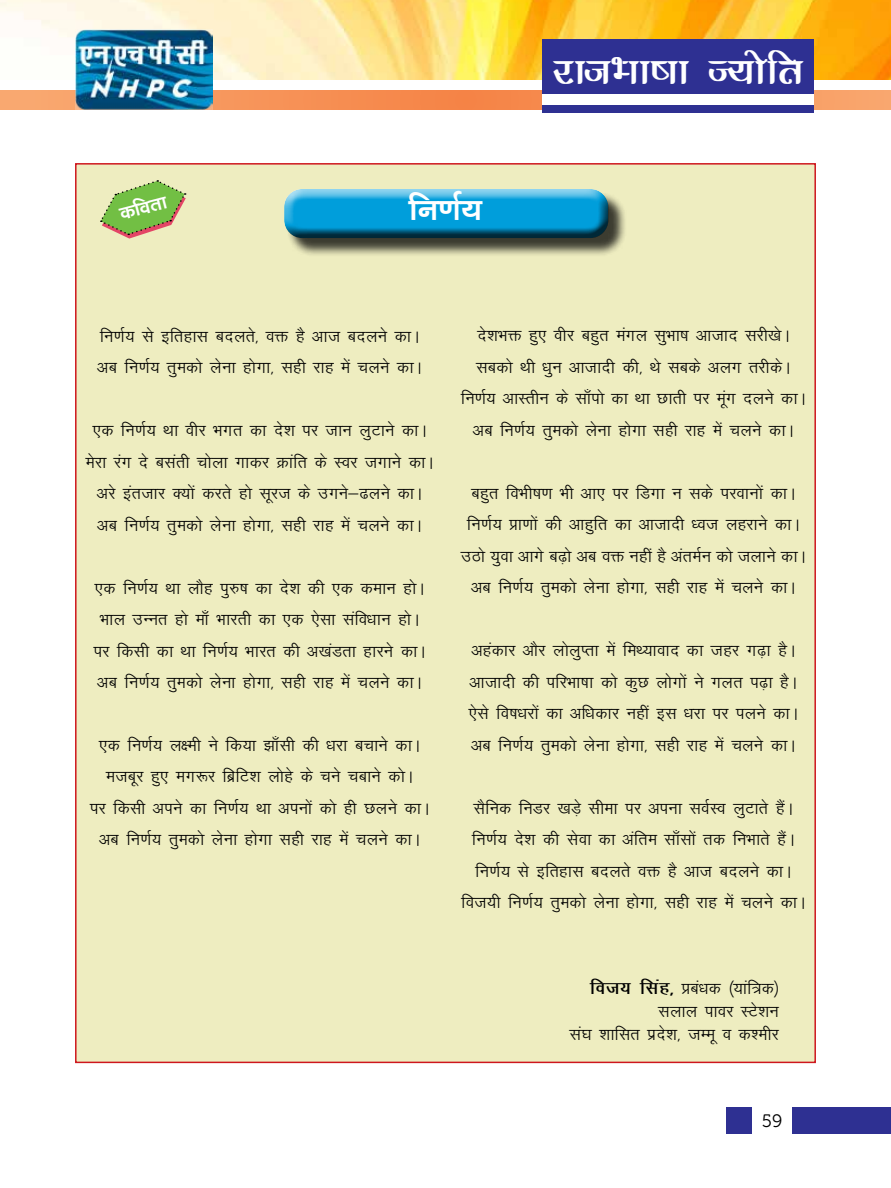
<style>
.page{position:relative;width:891px;height:1188px;background:#fff}
.page>*{position:absolute;margin:0;border:0;box-sizing:border-box;transform-origin:0 0}
.t1{font:44.1px "KALA 100";color:#fff}
.t2{font:700 39px "AA Vishal";color:#fff}
.t3{font:700 24px "AA Vishal";color:#fff}
.t4{font:19.5px/31.5px "Kruti Dev 010";color:#000;text-align:center}
.t5{font:18px "Museo 300";color:#000}
.s1{font-family:"Dev Lys 010";font-weight:700;font-size:21px}
</style>
<div class="page">
<img style="left:0;top:0;width:891px;height:79px">
<svg style="left:0;top:90px;width:891px;height:19px;background:#f69358"></svg>
<div style="left:726px;top:1107px;width:165px;height:27px;background:#2e3092"></div>
<div style="left:752px;top:1107px;width:40px;height:27px;background:#fff"></div>
<div style="left:542px;top:39px;width:272px;height:74px;background:#2e3092"></div>
<div style="left:542px;top:95px;width:272px;height:10px;background:#fff"></div>
<img style="left:76px;top:30px;width:137px;height:79px">
<div style="left:75px;top:163px;width:741px;height:900px;background:#eeedc0;border:2px solid #ce171e"></div>
<div style="left:286px;top:191px;width:341px;height:66px;background:#000;opacity:.75"></div>
<div style="left:282px;top:188px;width:327px;height:39px;background:#fff;opacity:.75"></div>
<div style="left:282px;top:193px;width:327px;height:47px;background:#000;opacity:.75"></div>
<svg style="left:100px;top:180px;width:86px;height:59px"></svg>
<p class="t3" style="left:117px;top:201px;width:49px;rotate:-15deg">dfork</p>
<h2 class="t2" style="left:410px;top:189px;width:75px">fu.kZ;</h2>
<h1 class="t1" style="left:553px;top:47px;width:252px">jktHkk"kk T;ksfr</h1>
<p class="t4" style="left:97px;top:320px;width:325px;text-align:left">fu.kZ; ls bfrgkl cnyrs] oä gS vkt cnyus dkA vc fu.kZ; rqedks ysuk gksxk] lgh jkg esa pyus dkA</p>
<p class="t4" style="left:86px;top:415px;width:349px">,d fu.kZ; Fkk ohj Hkxr dk ns'k ij tku yqVkus dkA esjk jax ns clarh pksyk xkdj Økafr ds Loj txkus dkA vjs bartkj D;ksa djrs gks lwjt ds mxus&amp;&lt;yus dkA vc fu.kZ; rqedks ysuk gksxk] lgh jkg esa pyus dkA</p>
<p class="t4" style="left:94px;top:572px;width:333px">,d fu.kZ; Fkk ykSg iq#"k dk ns'k dh ,d deku gksA Hkky mUur gks ek¡ Hkkjrh dk ,d ,slk lafo/kku gksA ij fdlh dk Fkk fu.kZ; Hkkjr dh v[kaMrk gkjus dkA vc fu.kZ; rqedks ysuk gksxk] lgh jkg esa pyus dkA</p>
<p class="t4" style="left:90px;top:730px;width:340px">,d fu.kZ; y{eh us fd;k &gt;k¡lh dh /kjk cpkus dkA etcwj gq, ex:j fczfV'k yksgs ds pus pckus dksA<br>ij fdlh vius dk fu.kZ; Fkk viuksa dks gh Nyus dkA vc fu.kZ; rqedks ysuk gksxk lgh jkg esa pyus dkA</p>
<p class="t4" style="left:461px;top:320px;width:346px">ns'kHkä gq, ohj cgqr eaxy lqHkk"k vktkn ljh[ksA lcdks Fkh /kqu vktknh dh] Fks lcds vyx rjhdsA fu.kZ; vkLrhu ds lk¡iks dk Fkk Nkrh ij ewax nyus dkA vc fu.kZ; rqedks ysuk gksxk lgh jkg esa pyus dkA</p>
<p class="t4" style="left:461px;top:478px;width:346px">cgqr foHkh"k.k Hkh vk, ij fMxk u lds ijokuksa dkA fu.kZ; çk.kksa dh vkgqfr dk vktknh /ot ygjkus dkA mBks ;qok vkxs c&lt;+ks vc oä ugha gS vareZu dks tykus dkA vc fu.kZ; rqedks ysuk gksxk] lgh jkg esa pyus dkA</p>
<p class="t4" style="left:469px;top:635px;width:330px;text-align:left">vgadkj vkSj yksyqIrk esa feF;kokn dk tgj x&lt;+k gSA vktknh dh ifjHkk"kk dks dqN yksxksa us xyr i&lt;+k gSA ,sls fo"k/kjksa dk vf/kdkj ugha bl /kjk ij iyus dkA vc fu.kZ; rqedks ysuk gksxk] lgh jkg esa pyus dkA</p>
<p class="t4" style="left:461px;top:793px;width:345px">lSfud fuMj [kM+s lhek ij viuk loZLo yqVkrs gSaA fu.kZ; ns'k dh lsok dk vafre lk¡lksa rd fuHkkrs gSaA fu.kZ; ls bfrgkl cnyrs oä gS vkt cnyus dkA fot;h fu.kZ; rqedks ysuk gksxk] lgh jkg esa pyus dkA</p>
<p class="t4" style="left:570px;top:976px;width:211px;line-height:23.4px;text-align:right"><span class="s1">fot; flag]</span> çca/kd ¼;kaf=d½ lyky ikoj LVs'ku<br>la?k 'kkflr izns'k] tEew o d'ehj</p>
<p class="t5" style="left:762px;top:1111px;width:22px">59</p>
</div>
